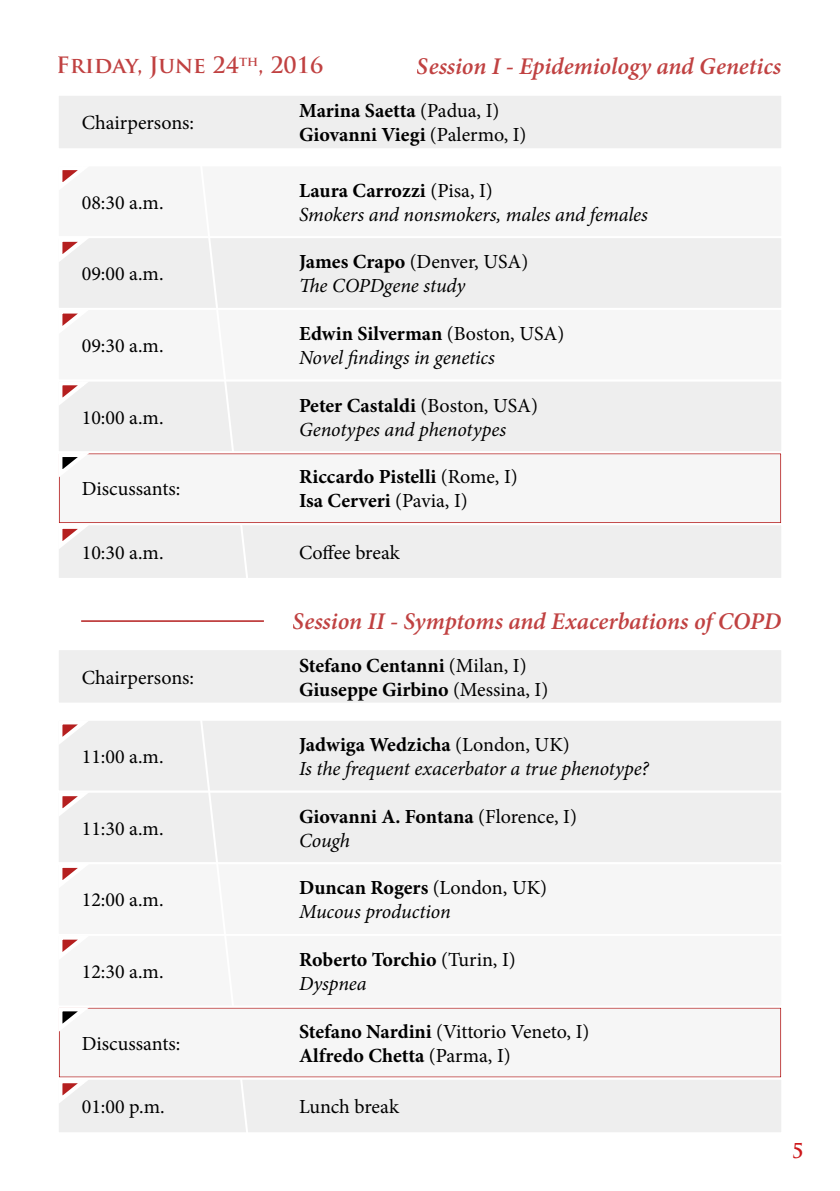
<style>
.page{position:relative;width:840px;height:1191px;background:#fff}
.page>*{position:absolute;margin:0;border:0;box-sizing:border-box;transform-origin:0 0}
.t1{font:italic 600 24px "Minion Pro";color:#b51f1f}
.t2{font:700 22px "Trajan Pro";color:#b51f1f}
.t3{font:italic 20px/24px "Minion Pro";letter-spacing:-.005em;color:#000}
.t4{font:700 20px/24px "Minion Pro";letter-spacing:-.005em;color:#000}
.t5{font:20px "Minion Pro";color:#000}
.t6{font:700 20px "Trajan Pro";color:#cd171a}
.s1{font-weight:400}
.s2{font-weight:700;font-style:normal}
.s3{font-style:normal}
.s4{font-weight:400;font-style:italic}
</style>
<div class="page">
<div style="left:58px;top:95px;width:723px;height:54px;background:#eee"></div>
<div style="left:57px;top:94px;width:725px;height:56px;border:2px solid #fff"></div>
<div style="left:58px;top:649px;width:723px;height:54px;background:#eee"></div>
<div style="left:57px;top:648px;width:725px;height:56px;border:2px solid #fff"></div>
<div style="left:58px;top:165px;width:723px;height:72px;background:#f6f6f6"></div>
<div style="left:58px;top:935px;width:723px;height:71px;background:#f6f6f6"></div>
<div style="left:58px;top:237px;width:723px;height:72px;background:#eee"></div>
<div style="left:57px;top:236px;width:725px;height:74px;border:2px solid #fff"></div>
<div style="left:58px;top:791px;width:723px;height:72px;background:#eee"></div>
<div style="left:57px;top:790px;width:725px;height:74px;border:2px solid #fff"></div>
<div style="left:58px;top:309px;width:723px;height:71px;background:#f6f6f6"></div>
<div style="left:57px;top:308px;width:725px;height:73px;border:2px solid #fff"></div>
<div style="left:58px;top:863px;width:723px;height:72px;background:#f6f6f6"></div>
<div style="left:57px;top:862px;width:725px;height:74px;border:2px solid #fff"></div>
<div style="left:58px;top:380px;width:723px;height:72px;background:#eee"></div>
<div style="left:57px;top:379px;width:725px;height:74px;border:2px solid #fff"></div>
<div style="left:58px;top:720px;width:723px;height:71px;background:#eee"></div>
<div style="left:57px;top:719px;width:725px;height:73px;border:2px solid #fff"></div>
<svg style="left:62px;top:170px;width:16px;height:12px"></svg>
<svg style="left:57px;top:719px;width:38px;height:30px"></svg>
<svg style="left:57px;top:236px;width:38px;height:31px"></svg>
<svg style="left:57px;top:790px;width:38px;height:31px"></svg>
<svg style="left:57px;top:307px;width:38px;height:31px"></svg>
<svg style="left:57px;top:862px;width:38px;height:30px"></svg>
<svg style="left:57px;top:379px;width:38px;height:31px"></svg>
<svg style="left:57px;top:933px;width:38px;height:19px"></svg>
<div style="left:58px;top:524px;width:723px;height:55px;background:#eee"></div>
<div style="left:57px;top:523px;width:725px;height:57px;border:2px solid #fff"></div>
<div style="left:58px;top:1078px;width:723px;height:55px;background:#eee"></div>
<div style="left:57px;top:1077px;width:725px;height:57px;border:2px solid #fff"></div>
<svg style="left:57px;top:525px;width:38px;height:29px"></svg>
<svg style="left:57px;top:1079px;width:38px;height:29px"></svg>
<svg style="left:199px;top:236px;width:50px;height:344px"></svg>
<svg style="left:199px;top:719px;width:50px;height:415px"></svg>
<div style="left:59px;top:453px;width:721px;height:70px;background:#f6f6f6"></div>
<div style="left:59px;top:1007px;width:721px;height:70px;background:#f6f6f6"></div>
<div style="left:57px;top:451px;width:725px;height:74px;border:2px solid #fff"></div>
<div style="left:57px;top:1005px;width:725px;height:74px;border:2px solid #fff"></div>
<svg style="left:57px;top:451px;width:38px;height:31px"></svg>
<svg style="left:57px;top:1005px;width:38px;height:31px"></svg>
<hr style="left:81px;top:620px;width:183px;height:2px;background:#b51f1f">
<p class="t2" style="left:57px;top:52px;width:268px">Friday, June 24<sup>th</sup>, 2016</p>
<p class="t1" style="left:417px;top:50px;width:365px">Session I - Epidemiology and Genetics</p>
<p class="t5" style="left:82px;top:109px;width:114px">Chairpersons:</p>
<p class="t5" style="left:82px;top:189px;width:83px">08:30 a.m.</p>
<p class="t5" style="left:82px;top:260px;width:83px">09:00 a.m.</p>
<p class="t5" style="left:82px;top:332px;width:83px">09:30 a.m.</p>
<p class="t5" style="left:82px;top:404px;width:83px">10:00 a.m.</p>
<p class="t5" style="left:82px;top:476px;width:100px">Discussants:</p>
<p class="t5" style="left:82px;top:539px;width:83px">10:30 a.m.</p>
<p class="t4" style="left:299px;top:99px;width:229px">Marina Saetta <span class="s1">(Padua, I)<br></span>Giovanni Viegi <span class="s1">(Palermo, I)</span></p>
<p class="t3" style="left:299px;top:178px;width:350px"><span class="s2">Laura Carrozzi</span> <span class="s3">(Pisa, I)<br></span>Smokers and nonsmokers, males and females</p>
<p class="t3" style="left:299px;top:250px;width:231px"><span class="s2">James Crapo</span> <span class="s3">(Denver, USA)<br></span>The COPDgene study</p>
<p class="t3" style="left:299px;top:321px;width:267px"><span class="s2">Edwin Silverman</span> <span class="s3">(Boston, USA)<br></span>Novel findings in genetics</p>
<p class="t3" style="left:299px;top:393px;width:240px"><span class="s2">Peter Castaldi</span> <span class="s3">(Boston, USA)<br></span>Genotypes and phenotypes</p>
<p class="t4" style="left:299px;top:465px;width:220px">Riccardo Pistelli <span class="s1">(Rome, I)<br></span>Isa Cerveri <span class="s1">(Pavia, I)</span></p>
<p class="t5" style="left:299px;top:539px;width:102px">Coffee break</p>
<p class="t5" style="left:82px;top:664px;width:114px">Chairpersons:</p>
<p class="t5" style="left:82px;top:743px;width:83px">11:00 a.m.</p>
<p class="t5" style="left:82px;top:815px;width:83px">11:30 a.m.</p>
<p class="t5" style="left:82px;top:886px;width:83px">12:00 a.m.</p>
<p class="t5" style="left:82px;top:958px;width:83px">12:30 a.m.</p>
<p class="t5" style="left:82px;top:1030px;width:100px">Discussants:</p>
<p class="t5" style="left:82px;top:1093px;width:84px">01:00 p.m.</p>
<p class="t1" style="left:292px;top:604px;width:490px">Session II - Symptoms and Exacerbations of COPD</p>
<p class="t4" style="left:299px;top:653px;width:250px">Stefano Centanni <span class="s1">(Milan, I)<br></span>Giuseppe Girbino <span class="s1">(Messina, I)</span></p>
<p class="t3" style="left:299px;top:732px;width:351px"><span class="s2">Jadwiga Wedzicha</span> <span class="s3">(London, UK)<br></span>Is the frequent exacerbator a true phenotype?</p>
<p class="t4" style="left:299px;top:804px;width:279px">Giovanni A. Fontana <span class="s1">(Florence, I)<br></span><span class="s4">Cough</span></p>
<p class="t3" style="left:299px;top:876px;width:249px"><span class="s2">Duncan Rogers</span> <span class="s3">(London, UK)<br></span>Mucous production</p>
<p class="t4" style="left:299px;top:947px;width:218px">Roberto Torchio <span class="s1">(Turin, I)<br></span><span class="s4">Dyspnea</span></p>
<p class="t4" style="left:299px;top:1019px;width:292px">Stefano Nardini <span class="s1">(Vittorio Veneto, I)<br></span>Alfredo Chetta <span class="s1">(Parma, I)</span></p>
<p class="t5" style="left:299px;top:1093px;width:101px">Lunch break</p>
<p class="t6" style="left:791px;top:1138px;width:13px">5</p>
</div>
